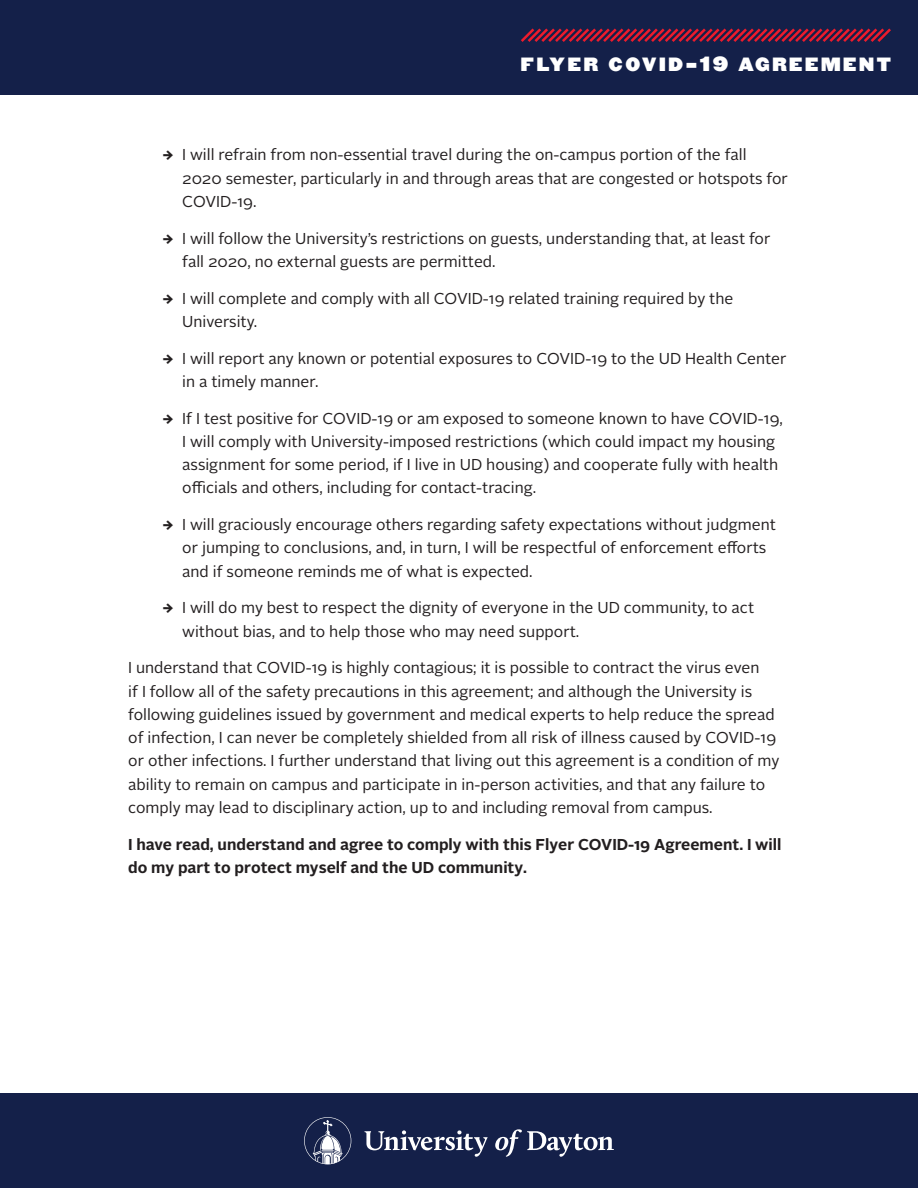
<style>
.page{position:relative;width:918px;height:1188px;background:#fff}
.page>*{position:absolute;margin:0;border:0;box-sizing:border-box;transform-origin:0 0}
.t1{font:16.8px "Champion Heviweight";letter-spacing:.155em;color:#fff}
.t2{font:15.75px/23.2px "Alright Sans";color:#231f20}
.t3{font:700 15.75px/23.2px "Alright Sans";color:#231f20}
.s1{font-size:24px}
.s2{font-size:18px}
</style>
<div class="page">
<div style="left:0;top:0;width:918px;height:94px;background:#142049"></div>
<div style="left:0;top:1094px;width:918px;height:94px;background:#142049"></div>
<svg style="left:365px;top:1130px;width:123px;height:27px"></svg>
<svg style="left:495px;top:1129px;width:119px;height:28px"></svg>
<svg style="left:304px;top:1117px;width:47px;height:47px"></svg>
<svg style="left:521px;top:28px;width:370px;height:14px"></svg>
<p class="t1" style="left:521px;top:50px;width:372px">FLYER COVID<span class="s1">-</span><span class="s2">19</span> AGREEMENT</p>
<p class="t2" style="left:182px;top:144px;width:607px">I will refrain from non-essential travel during the on-campus portion of the fall<br>2020 semester, particularly in and through areas that are congested or hotspots for<br>COVID-19.</p>
<p class="t2" style="left:182px;top:227px;width:590px">I will follow the University’s restrictions on guests, understanding that, at least for fall 2020, no external guests are permitted.</p>
<p class="t2" style="left:182px;top:287px;width:553px">I will complete and comply with all COVID-19 related training required by the<br>University.</p>
<p class="t2" style="left:182px;top:347px;width:606px">I will report any known or potential exposures to COVID-19 to the UD Health Center in a timely manner.</p>
<p class="t2" style="left:182px;top:407px;width:602px">If I test positive for COVID-19 or am exposed to someone known to have COVID-19, I will comply with University-imposed restrictions (which could impact my housing assignment for some period, if I live in UD housing) and cooperate fully with health officials and others, including for contact-tracing.</p>
<p class="t2" style="left:182px;top:513px;width:595px">I will graciously encourage others regarding safety expectations without judgment or jumping to conclusions, and, in turn, I will be respectful of enforcement efforts and if someone reminds me of what is expected.</p>
<p class="t2" style="left:182px;top:597px;width:573px">I will do my best to respect the dignity of everyone in the UD community, to act without bias, and to help those who may need support.</p>
<p class="t2" style="left:128px;top:657px;width:653px">I understand that COVID-19 is highly contagious; it is possible to contract the virus even<br>if I follow all of the safety precautions in this agreement; and although the University is following guidelines issued by government and medical experts to help reduce the spread of infection, I can never be completely shielded from all risk of illness caused by COVID-19 or other infections. I further understand that living out this agreement is a condition of my ability to remain on campus and participate in in-person activities, and that any failure to comply may lead to disciplinary action, up to and including removal from campus.</p>
<p class="t3" style="left:128px;top:833px;width:655px">I have read, understand and agree to comply with this Flyer COVID-19 Agreement. I will do my part to protect myself and the UD community.</p>
</div>
